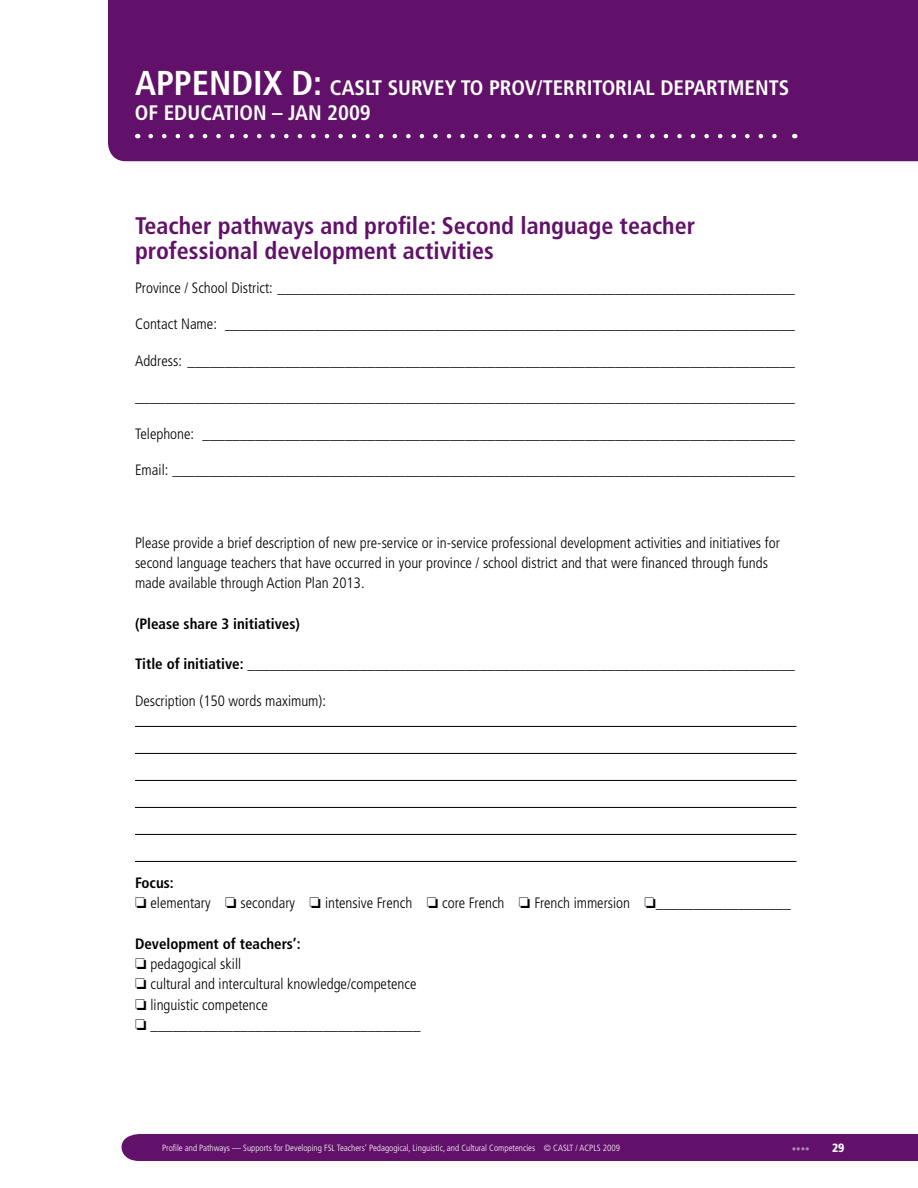
<style>
.page{position:relative;width:918px;height:1188px;background:#fff}
.page>*{position:absolute;margin:0;border:0;box-sizing:border-box;transform-origin:0 0}
.t1{font:700 condensed 24px/25.5px "Frutiger";color:#61116a}
.t2{font:700 condensed 21px/25.5px "Frutiger";color:#fff}
.t3{font:300 condensed 15px/20.2px "Frutiger";color:#000}
.t4{font:700 condensed 15px "Frutiger";color:#000}
.t5{font:900 condensed 12px "Frutiger";color:#fff}
.t6{font:300 condensed 9px "Frutiger";color:#fff}
.t7{font:300 condensed 9px "Frutiger";color:#b088b4}
.s1{font-size:34.5px}
.s2{font-weight:700}
</style>
<div class="page">
<div style="left:108px;top:0;width:810px;height:161px;background:#61116a"></div>
<svg style="left:151px;top:134px;width:637px;height:4px"></svg>
<hr style="left:135px;top:726px;width:661px;height:1px;background:#000">
<hr style="left:135px;top:753px;width:661px;height:1px;background:#000">
<hr style="left:135px;top:780px;width:661px;height:1px;background:#000">
<hr style="left:135px;top:807px;width:661px;height:1px;background:#000">
<hr style="left:135px;top:834px;width:661px;height:1px;background:#000">
<hr style="left:135px;top:861px;width:661px;height:1px;background:#000">
<div style="left:122px;top:1134px;width:796px;height:27px;background:#61116a"></div>
<h2 class="t2" style="left:135px;top:75px;width:645px"><span class="s1">APPEN DIX D:</span> CASLT Survey to Prov/Territorial Departments of Education – Jan 2009</h2>
<h1 class="t1" style="left:135px;top:213px;width:562px">Teacher pathways and profile: Second language teacher professional development activities</h1>
<p class="t3" style="left:135px;top:278px;width:661px">Province / School District: _____________________________________________________________________</p>
<p class="t3" style="left:135px;top:314px;width:661px">Contact Name: ____________________________________________________________________________</p>
<p class="t3" style="left:135px;top:351px;width:661px">Address: _________________________________________________________________________________</p>
<p class="t3" style="left:135px;top:387px;width:661px">________________________________________________________________________________________</p>
<p class="t3" style="left:135px;top:423px;width:661px">Telephone: _______________________________________________________________________________</p>
<p class="t3" style="left:135px;top:460px;width:661px">Email: ___________________________________________________________________________________</p>
<p class="t3" style="left:135px;top:533px;width:646px">Please provide a brief description of new pre-service or in-service professional development activities and initiatives for second language teachers that have occurred in your province / school district and that were financed through funds made available through Action Plan 2013.</p>
<p class="t4" style="left:135px;top:615px;width:166px">(Please share 3 initiatives)</p>
<p class="t3" style="left:135px;top:654px;width:661px"><span class="s2">Title of initiative:</span> _________________________________________________________________________</p>
<p class="t3" style="left:135px;top:691px;width:193px">Description (150 words maximum):</p>
<p class="t4" style="left:135px;top:874px;width:40px">Focus:</p>
<p class="t3" style="left:135px;top:893px;width:657px">□ elementary □ secondary □ intensive French □ core French □ French immersion □__________________</p>
<p class="t4" style="left:135px;top:935px;width:167px">Development of teachers’:</p>
<p class="t3" style="left:135px;top:954px;width:108px">□ pedagogical skill</p>
<p class="t3" style="left:135px;top:974px;width:283px">□ cultural and intercultural knowledge/competence</p>
<p class="t3" style="left:135px;top:994px;width:134px">□ linguistic competence</p>
<p class="t3" style="left:135px;top:1015px;width:287px">□ ____________________________________</p>
<p class="t6" style="left:162px;top:1142px;width:460px">Profile and Pathways — Supports for Developing FSL Teachers’ Pedagogical, Linguistic, and Cultural Competencies © CASLT / ACPLS 2009</p>
<p class="t7" style="left:792px;top:1143px;width:19px">••••</p>
<p class="t5" style="left:832px;top:1140px;width:14px">29</p>
</div>
